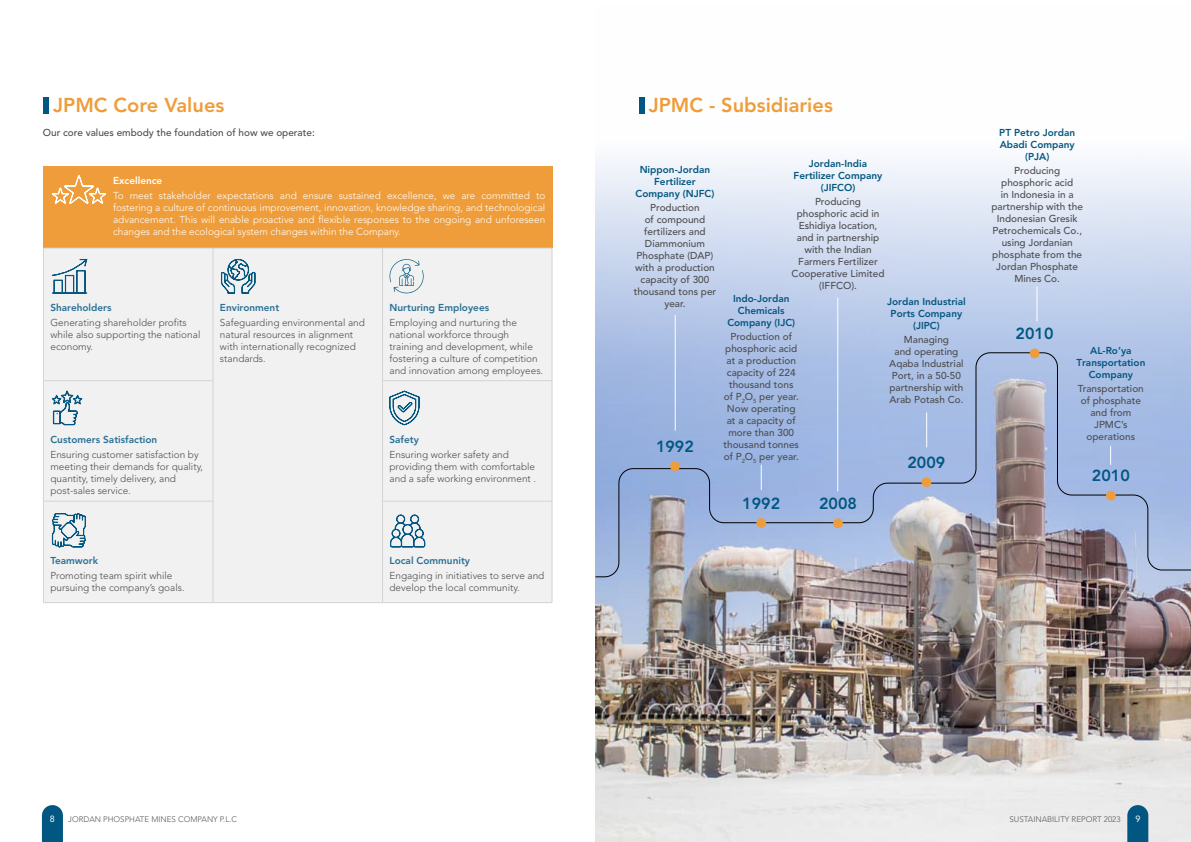
<style>
.page{position:relative;width:1191px;height:842px;background:#fff}
.page>*{position:absolute;margin:0;border:0;box-sizing:border-box;transform-origin:0 0}
.t1{font:800 20px "Avenir";color:#ef9d3a}
.t2{font:800 16px "Avenir";color:#015781}
.t3{font:500 10px/12px "Avenir";color:#4d4d4f;text-align:center}
.t4{font:300 10px/12px "Avenir";color:#4d4d4f}
.t5{font:300 10px/12px "Avenir";color:#fff;text-align:justify}
.t6{font:800 10px/12px "Avenir";color:#045780;text-align:center}
.t7{font:800 10px "Avenir";color:#2a7093}
.t8{font:800 10px "Avenir";color:#fff}
.t9{font:9px "Avenir";color:#fff}
.t10{font:300 8px "Avenir";color:#58595b}
</style>
<div class="page">
<div style="left:43px;top:166px;width:509px;height:82px;background:#ef9d3a"></div>
<div style="left:44px;top:249px;width:508px;height:353px;background:#f1f1f2"></div>
<hr style="left:43px;top:248px;width:170px;height:1px;background:#d1d3d4">
<hr style="left:43px;top:248px;width:1px;height:132px;background:#d1d3d4">
<hr style="left:213px;top:248px;width:169px;height:1px;background:#d1d3d4">
<hr style="left:213px;top:248px;width:1px;height:132px;background:#d1d3d4">
<hr style="left:213px;top:602px;width:169px;height:1px;background:#d1d3d4">
<hr style="left:382px;top:248px;width:170px;height:1px;background:#d1d3d4">
<hr style="left:382px;top:248px;width:1px;height:132px;background:#d1d3d4">
<hr style="left:552px;top:248px;width:1px;height:132px;background:#d1d3d4">
<hr style="left:43px;top:380px;width:170px;height:1px;background:#d1d3d4">
<hr style="left:43px;top:381px;width:1px;height:120px;background:#d1d3d4">
<hr style="left:213px;top:381px;width:1px;height:120px;background:#d1d3d4">
<hr style="left:382px;top:380px;width:170px;height:1px;background:#d1d3d4">
<hr style="left:382px;top:381px;width:1px;height:120px;background:#d1d3d4">
<hr style="left:552px;top:381px;width:1px;height:120px;background:#d1d3d4">
<hr style="left:43px;top:501px;width:170px;height:1px;background:#d1d3d4">
<hr style="left:43px;top:501px;width:1px;height:101px;background:#d1d3d4">
<hr style="left:213px;top:501px;width:1px;height:101px;background:#d1d3d4">
<hr style="left:43px;top:602px;width:170px;height:1px;background:#d1d3d4">
<hr style="left:382px;top:501px;width:170px;height:1px;background:#d1d3d4">
<hr style="left:382px;top:501px;width:1px;height:101px;background:#d1d3d4">
<hr style="left:552px;top:501px;width:1px;height:101px;background:#d1d3d4">
<hr style="left:382px;top:602px;width:170px;height:1px;background:#d1d3d4">
<svg style="left:52px;top:175px;width:54px;height:29px"></svg>
<svg style="left:52px;top:256px;width:36px;height:38px"></svg>
<svg style="left:221px;top:259px;width:35px;height:35px"></svg>
<svg style="left:388px;top:259px;width:37px;height:34px"></svg>
<svg style="left:52px;top:388px;width:30px;height:37px"></svg>
<svg style="left:52px;top:513px;width:34px;height:34px"></svg>
<svg style="left:389px;top:391px;width:30px;height:34px"></svg>
<svg style="left:390px;top:514px;width:35px;height:33px"></svg>
<div style="left:43px;top:97px;width:6px;height:16px;background:#015781"></div>
<img style="left:595px;top:97px;width:596px;height:745px">
<div style="left:638px;top:97px;width:6px;height:16px;background:#015781"></div>
<svg style="left:595px;top:352px;width:596px;height:226px;background:#a1b0d1"></svg>
<div style="left:670px;top:461px;width:10px;height:10px;background:#ef9d3a;border-radius:50%"></div>
<div style="left:756px;top:518px;width:10px;height:10px;background:#ef9d3a;border-radius:50%"></div>
<div style="left:833px;top:518px;width:10px;height:10px;background:#ef9d3a;border-radius:50%"></div>
<div style="left:921px;top:477px;width:10px;height:10px;background:#ef9d3a;border-radius:50%"></div>
<div style="left:1029px;top:348px;width:10px;height:10px;background:#ef9d3a;border-radius:50%"></div>
<div style="left:1106px;top:491px;width:9px;height:10px;background:#ef9d3a;border-radius:50%"></div>
<svg style="left:761px;top:465px;width:1px;height:25px"></svg>
<hr style="left:675px;top:315px;width:1px;height:116px;background:#fff">
<hr style="left:926px;top:412px;width:1px;height:35px;background:#fff">
<hr style="left:1036px;top:287px;width:1px;height:34px;background:#fff">
<svg style="left:1110px;top:446px;width:1px;height:19px"></svg>
<hr style="left:837px;top:298px;width:1px;height:193px;background:#fff">
<svg style="left:42px;top:805px;width:21px;height:37px"></svg>
<svg style="left:1127px;top:805px;width:21px;height:37px"></svg>
<h1 class="t1" style="left:53px;top:94px;width:173px">JPMC Core Values</h1>
<p class="t3" style="left:43px;top:127px;width:273px">Our core values embody the foundation of how we operate:</p>
<p class="t8" style="left:113px;top:174px;width:51px">Excellence</p>
<p class="t5" style="left:113px;top:189px;width:434px">To meet stakeholder expectations and ensure sustained excellence, we are committed to fostering a culture of continuous improvement, innovation, knowledge sharing, and technological advancement. This will enable proactive and flexible responses to the ongoing and unforeseen changes and the ecological system changes within the Company.</p>
<p class="t7" style="left:50px;top:301px;width:63px">Shareholders</p>
<p class="t4" style="left:50px;top:316px;width:151px">Generating shareholder profits while also supporting the national economy.</p>
<p class="t7" style="left:220px;top:301px;width:61px">Environment</p>
<p class="t4" style="left:220px;top:316px;width:146px">Safeguarding environmental and natural resources in alignment with internationally recognized standards.</p>
<p class="t7" style="left:50px;top:434px;width:108px">Customers Satisfaction</p>
<p class="t4" style="left:50px;top:449px;width:154px">Ensuring customer satisfaction by meeting their demands for quality, quantity, timely delivery, and post-sales service.</p>
<p class="t7" style="left:50px;top:554px;width:49px">Teamwork</p>
<p class="t4" style="left:50px;top:569px;width:136px">Promoting team spirit while pursuing the company’s goals.</p>
<p class="t7" style="left:389px;top:301px;width:101px">Nurturing Employees</p>
<p class="t4" style="left:389px;top:316px;width:155px">Employing and nurturing the national workforce through training and development, while fostering a culture of competition and innovation among employees.</p>
<p class="t7" style="left:389px;top:434px;width:31px">Safety</p>
<p class="t4" style="left:389px;top:449px;width:148px">Ensuring worker safety and providing them with comfortable and a safe working environment .</p>
<p class="t7" style="left:389px;top:554px;width:82px">Local Community</p>
<p class="t4" style="left:389px;top:569px;width:156px">Engaging in initiatives to serve and develop the local community.</p>
<h1 class="t1" style="left:648px;top:94px;width:186px">JPMC - Subsidiaries</h1>
<p class="t6" style="left:793px;top:158px;width:90px">Jordan-India<br>Fertilizer Company (JIFCO)</p>
<p class="t3" style="left:791px;top:196px;width:94px">Producing phosphoric acid in<br>Eshidiya location, and in partnership with the Indian<br>Farmers Fertilizer<br>Cooperative Limited (IFFCO).</p>
<p class="t6" style="left:635px;top:164px;width:80px">Nippon-Jordan<br>Fertilizer<br>Company (NJFC)</p>
<p class="t3" style="left:633px;top:202px;width:84px">Production<br>of compound fertilizers and<br>Diammonium<br>Phosphate (DAP) with a production capacity of 300 thousand tons per year.</p>
<p class="t6" style="left:727px;top:292px;width:69px">Indo-Jordan<br>Chemicals<br>Company (IJC)</p>
<p class="t3" style="left:723px;top:330px;width:77px">Production of phosphoric acid at a production capacity of 224 thousand tons of P<sub>2</sub>O<sub>5</sub> per year.<br>Now operating at a capacity of more than 300 thousand tonnes of P<sub>2</sub>O<sub>5</sub> per year.</p>
<h2 class="t2" style="left:742px;top:494px;width:39px">1992</h2>
<p class="t6" style="left:887px;top:295px;width:80px">Jordan Industrial<br>Ports Company (JIPC)</p>
<p class="t3" style="left:889px;top:333px;width:76px">Managing<br>and operating<br>Aqaba Industrial<br>Port, in a 50-50 partnership with<br>Arab Potash Co.</p>
<h2 class="t2" style="left:656px;top:437px;width:39px">1992</h2>
<h2 class="t2" style="left:907px;top:453px;width:39px">2009</h2>
<h2 class="t2" style="left:819px;top:494px;width:39px">2008</h2>
<p class="t6" style="left:999px;top:127px;width:77px">PT Petro Jordan<br>Abadi Company (PJA)</p>
<p class="t3" style="left:991px;top:165px;width:93px">Producing phosphoric acid<br>in Indonesia in a partnership with the<br>Indonesian Gresik<br>Petrochemicals Co., using Jordanian phosphate from the<br>Jordan Phosphate<br>Mines Co.</p>
<h2 class="t2" style="left:1015px;top:324px;width:39px">2010</h2>
<p class="t6" style="left:1076px;top:345px;width:71px">AL-Ro’ya<br>Transportation<br>Company</p>
<p class="t3" style="left:1077px;top:383px;width:67px">Transportation of phosphate and from<br>JPMC’s operations</p>
<h2 class="t2" style="left:1092px;top:466px;width:39px">2010</h2>
<p class="t9" style="left:50px;top:814px;width:7px">8</p>
<p class="t10" style="left:68px;top:815px;width:170px">JORDAN PHOSPHATE MINES COMPANY P.L.C</p>
<p class="t10" style="left:1009px;top:815px;width:112px">SUSTAINABILITY REPORT 2023</p>
<p class="t9" style="left:1135px;top:814px;width:7px">9</p>
</div>
